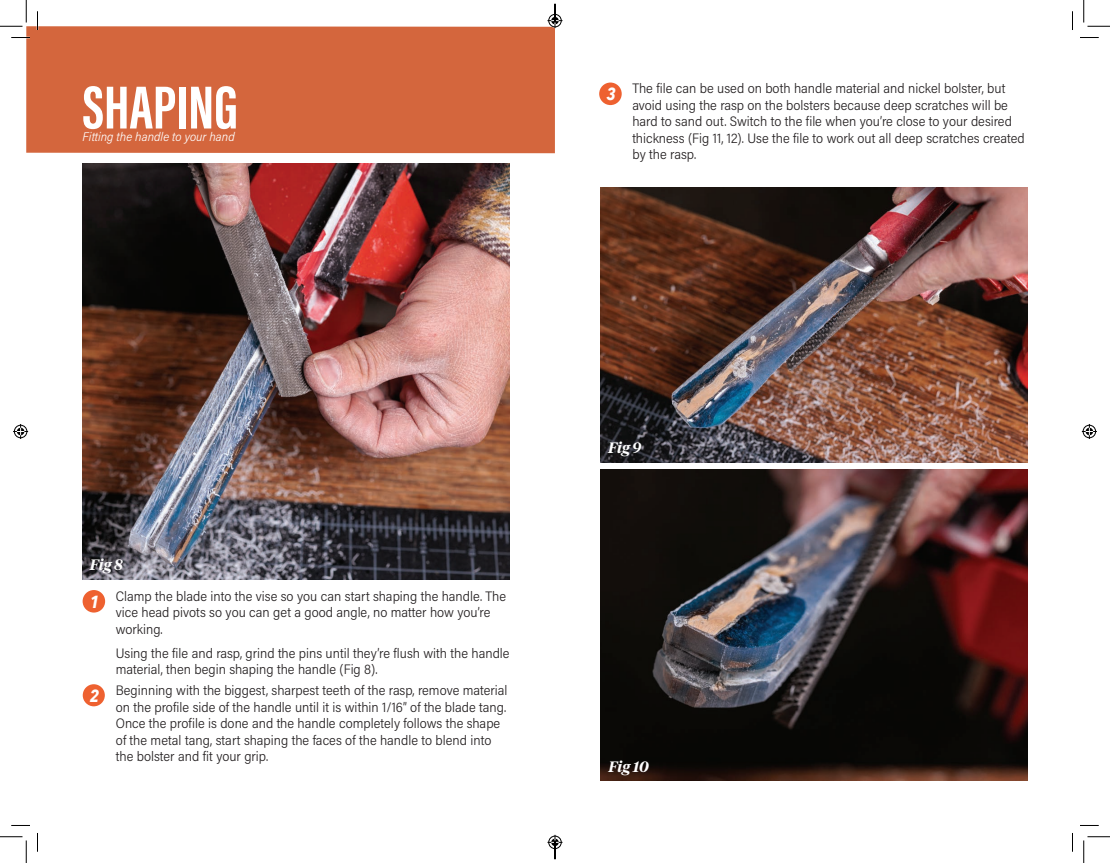
<style>
.page{position:relative;width:1110px;height:863px;background:#fff}
.page>*{position:absolute;margin:0;border:0;box-sizing:border-box;transform-origin:0 0}
.t1{font:700 62.5px "Acumin Pro Extra Cond";color:#fff}
.t2{font:italic 700 17.5px "Avenir Next Condensed";color:#fff}
.t3{font:italic 600 15px "Tiempos Headline";color:#fff}
.BODY{font:300 13.75px/16.5px "Acumin Pro Semi Cond";color:#231f20}
.t4{font:italic 300 12.5px "Acumin Pro Semi Cond";color:#fff}
</style>
<div class="page">
<img style="left:600px;top:470px;width:428px;height:310px">
<img style="left:82px;top:164px;width:428px;height:415px">
<div style="left:83px;top:590px;width:22px;height:22px;background:#ee6130;border-radius:50%"></div>
<div style="left:26px;top:26px;width:529px;height:127px;background:#d4663d"></div>
<div style="left:83px;top:684px;width:22px;height:22px;background:#ee6130;border-radius:50%"></div>
<div style="left:599px;top:83px;width:23px;height:22px;background:#ee6130;border-radius:50%"></div>
<img style="left:600px;top:188px;width:428px;height:274px">
<svg style="left:11px;top:37px;width:19px;height:1px"></svg>
<svg style="left:1080px;top:37px;width:19px;height:1px"></svg>
<svg style="left:11px;top:825px;width:19px;height:1px"></svg>
<svg style="left:1080px;top:825px;width:19px;height:1px"></svg>
<svg style="left:37px;top:11px;width:1px;height:19px"></svg>
<svg style="left:37px;top:833px;width:1px;height:18px"></svg>
<svg style="left:1072px;top:11px;width:1px;height:19px"></svg>
<svg style="left:1072px;top:833px;width:1px;height:18px"></svg>
<svg style="left:0;top:0;width:27px;height:27px"></svg>
<svg style="left:0;top:836px;width:27px;height:26px"></svg>
<svg style="left:1084px;top:0;width:26px;height:27px"></svg>
<svg style="left:1084px;top:836px;width:26px;height:26px"></svg>
<svg style="left:13px;top:424px;width:15px;height:15px"></svg>
<svg style="left:1082px;top:424px;width:15px;height:15px"></svg>
<svg style="left:548px;top:4px;width:14px;height:24px"></svg>
<svg style="left:548px;top:834px;width:14px;height:25px"></svg>
<p class="t1" style="left:82px;top:69px;width:157px">SHAPING</p>
<p class="t4" style="left:82px;top:128px;width:154px">Fitting the handle to your hand</p>
<p class="t2" style="left:607px;top:83px;width:11px">3</p>
<p class="BODY" style="left:632px;top:80px;width:394px">The file can be used on both handle material and nickel bolster, but avoid using the rasp on the bolsters because deep scratches will be hard to sand out. Switch to the file when you’re close to your desired thickness (Fig 11, 12). Use the file to work out all deep scratches created by the rasp.</p>
<p class="t3" style="left:90px;top:554px;width:35px">Fig 8</p>
<p class="t2" style="left:90px;top:590px;width:11px">1</p>
<p class="BODY" style="left:116px;top:587px;width:392px">Clamp the blade into the vise so you can start shaping the handle. The vice head pivots so you can get a good angle, no matter how you’re working.</p>
<p class="BODY" style="left:116px;top:644px;width:395px">Using the file and rasp, grind the pins until they’re flush with the handle material, then begin shaping the handle (Fig 8).</p>
<p class="t2" style="left:90px;top:684px;width:11px">2</p>
<p class="BODY" style="left:116px;top:681px;width:393px">Beginning with the biggest, sharpest teeth of the rasp, remove material on the profile side of the handle until it is within 1/16” of the blade tang.<br>Once the profile is done and the handle completely follows the shape of the metal tang, start shaping the faces of the handle to blend into the bolster and fit your grip.</p>
<p class="t3" style="left:608px;top:437px;width:35px">Fig 9</p>
<p class="t3" style="left:608px;top:756px;width:42px">Fig 10</p>
</div>
